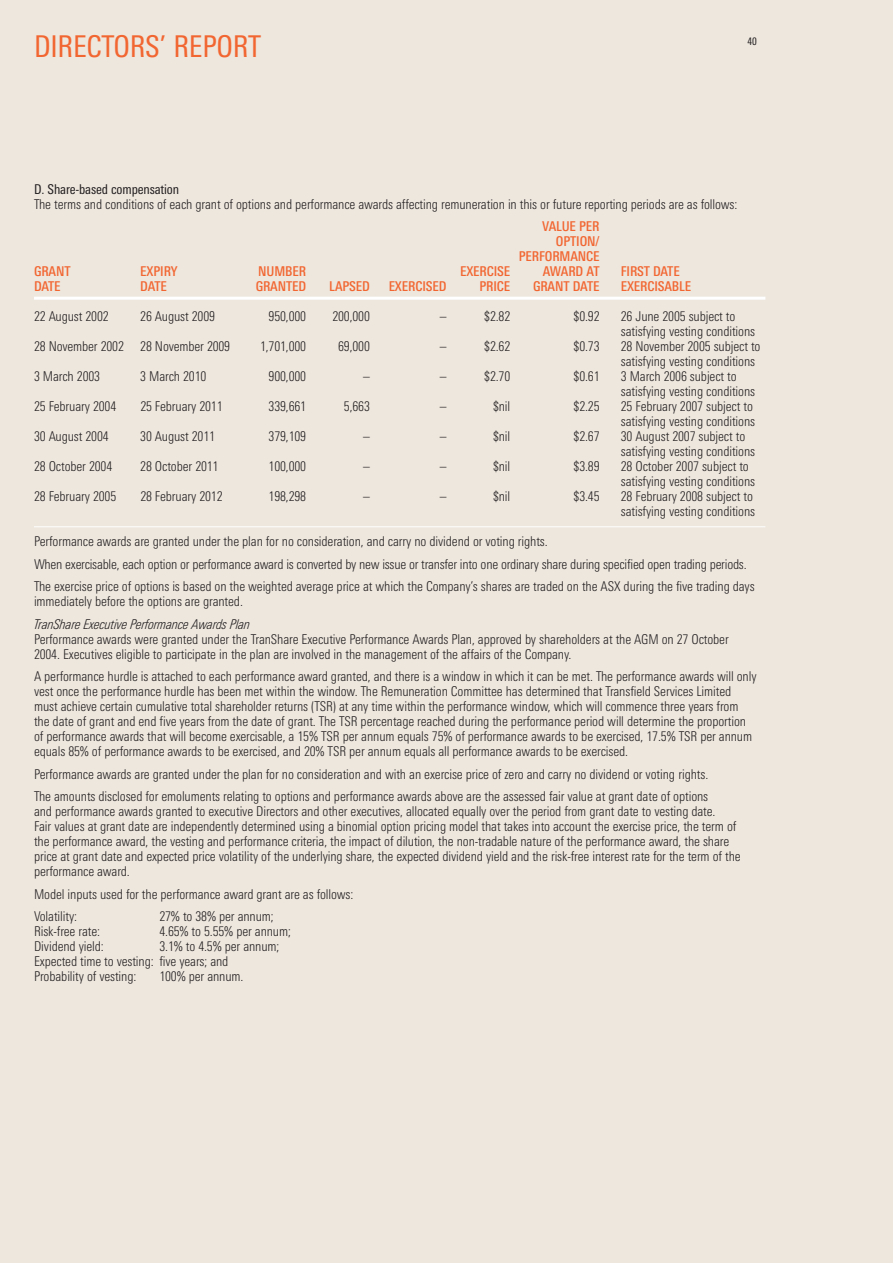
<style>
.page{position:relative;width:893px;height:1263px;background:#ede7de}
.page>*{position:absolute;margin:0;border:0;box-sizing:border-box;transform-origin:0 0}
.t1{font:condensed 30px "Linotype Univers";letter-spacing:-.01em;color:#f26631}
.t2{font:300 condensed 13.5px/15px "Linotype Univers";letter-spacing:-.01em;color:#231f20}
.t3{font:500 condensed 13.5px/15px "Linotype Univers";letter-spacing:-.01em;color:#f26631;text-align:right}
.t4{font:italic 300 condensed 13.5px "Linotype Univers";letter-spacing:-.01em;color:#231f20}
.t5{font:condensed 13.5px "Linotype Univers";letter-spacing:-.01em;color:#231f20}
.t6{font:condensed 10.5px "Linotype Univers";color:#231f20}
</style>
<div class="page">
<hr style="left:34px;top:297px;width:731px;height:3px;background:#fff">
<hr style="left:34px;top:526px;width:731px;height:1px;background:#fff">
<h1 class="t1" style="left:34px;top:36px;width:229px">DIRECTORS’ REPORT</h1>
<p class="t6" style="left:747px;top:37px;width:11px">40</p>
<p class="t5" style="left:34px;top:184px;width:147px">D. Share-based compensation</p>
<p class="t2" style="left:34px;top:198px;width:705px">The terms and conditions of each grant of options and performance awards affecting remuneration in this or future reporting periods are as follows:</p>
<p class="t3" style="left:519px;top:220px;width:82px">VALUE PER<br>OPTION/<br>PERFORMANCE</p>
<p class="t3" style="left:34px;top:265px;width:38px">GRANT</p>
<p class="t3" style="left:140px;top:265px;width:39px">EXPIRY</p>
<p class="t3" style="left:258px;top:265px;width:49px">NUMBER</p>
<p class="t3" style="left:460px;top:265px;width:52px">EXERCISE</p>
<p class="t3" style="left:543px;top:265px;width:58px">AWARD AT</p>
<p class="t3" style="left:621px;top:265px;width:60px">FIRST DATE</p>
<p class="t3" style="left:34px;top:280px;width:28px">DATE</p>
<p class="t3" style="left:140px;top:280px;width:28px">DATE</p>
<p class="t3" style="left:256px;top:280px;width:52px">GRANTED</p>
<p class="t3" style="left:329px;top:280px;width:42px">LAPSED</p>
<p class="t3" style="left:389px;top:280px;width:59px">EXERCISED</p>
<p class="t3" style="left:479px;top:280px;width:32px">PRICE</p>
<p class="t3" style="left:533px;top:280px;width:68px">GRANT DATE</p>
<p class="t3" style="left:621px;top:280px;width:72px">EXERCISABLE</p>
<p class="t2" style="left:34px;top:310px;width:76px">22 August 2002</p>
<p class="t2" style="left:140px;top:310px;width:76px">26 August 2009</p>
<p class="t2" style="left:269px;top:310px;width:39px">950,000</p>
<p class="t2" style="left:332px;top:310px;width:39px">200,000</p>
<p class="t2" style="left:440px;top:310px;width:8px">–</p>
<p class="t2" style="left:484px;top:310px;width:28px">$2.82</p>
<p class="t2" style="left:574px;top:310px;width:28px">$0.92</p>
<p class="t2" style="left:621px;top:310px;width:136px">26 June 2005 subject to satisfying vesting conditions</p>
<p class="t2" style="left:34px;top:340px;width:198px">28 November 2002 28 November 2009</p>
<p class="t2" style="left:260px;top:340px;width:48px">1,701,000</p>
<p class="t2" style="left:338px;top:340px;width:33px">69,000</p>
<p class="t2" style="left:440px;top:340px;width:8px">–</p>
<p class="t2" style="left:484px;top:340px;width:28px">$2.62</p>
<p class="t2" style="left:574px;top:340px;width:28px">$0.73</p>
<p class="t2" style="left:621px;top:340px;width:141px">28 November 2005 subject to satisfying vesting conditions</p>
<p class="t2" style="left:34px;top:370px;width:68px">3 March 2003</p>
<p class="t2" style="left:140px;top:370px;width:68px">3 March 2010</p>
<p class="t2" style="left:269px;top:370px;width:39px">900,000</p>
<p class="t2" style="left:363px;top:370px;width:8px">–</p>
<p class="t2" style="left:440px;top:370px;width:8px">–</p>
<p class="t2" style="left:484px;top:370px;width:28px">$2.70</p>
<p class="t2" style="left:574px;top:370px;width:28px">$0.61</p>
<p class="t2" style="left:621px;top:370px;width:136px">3 March 2006 subject to satisfying vesting conditions</p>
<p class="t2" style="left:34px;top:400px;width:84px">25 February 2004</p>
<p class="t2" style="left:140px;top:400px;width:84px">25 February 2011</p>
<p class="t2" style="left:269px;top:400px;width:39px">339,661</p>
<p class="t2" style="left:344px;top:400px;width:28px">5,663</p>
<p class="t2" style="left:440px;top:400px;width:8px">–</p>
<p class="t2" style="left:493px;top:400px;width:19px">$nil</p>
<p class="t2" style="left:574px;top:400px;width:28px">$2.25</p>
<p class="t2" style="left:621px;top:400px;width:136px">25 February 2007 subject to satisfying vesting conditions</p>
<p class="t2" style="left:34px;top:430px;width:76px">30 August 2004</p>
<p class="t2" style="left:140px;top:430px;width:76px">30 August 2011</p>
<p class="t2" style="left:269px;top:430px;width:39px">379,109</p>
<p class="t2" style="left:363px;top:430px;width:8px">–</p>
<p class="t2" style="left:440px;top:430px;width:8px">–</p>
<p class="t2" style="left:493px;top:430px;width:19px">$nil</p>
<p class="t2" style="left:574px;top:430px;width:28px">$2.67</p>
<p class="t2" style="left:621px;top:430px;width:136px">30 August 2007 subject to satisfying vesting conditions</p>
<p class="t2" style="left:34px;top:460px;width:80px">28 October 2004</p>
<p class="t2" style="left:140px;top:460px;width:80px">28 October 2011</p>
<p class="t2" style="left:269px;top:460px;width:39px">100,000</p>
<p class="t2" style="left:363px;top:460px;width:8px">–</p>
<p class="t2" style="left:440px;top:460px;width:8px">–</p>
<p class="t2" style="left:493px;top:460px;width:19px">$nil</p>
<p class="t2" style="left:574px;top:460px;width:28px">$3.89</p>
<p class="t2" style="left:621px;top:460px;width:136px">28 October 2007 subject to satisfying vesting conditions</p>
<p class="t2" style="left:34px;top:490px;width:84px">28 February 2005</p>
<p class="t2" style="left:140px;top:490px;width:84px">28 February 2012</p>
<p class="t2" style="left:269px;top:490px;width:39px">198,298</p>
<p class="t2" style="left:363px;top:490px;width:8px">–</p>
<p class="t2" style="left:440px;top:490px;width:8px">–</p>
<p class="t2" style="left:493px;top:490px;width:19px">$nil</p>
<p class="t2" style="left:574px;top:490px;width:28px">$3.45</p>
<p class="t2" style="left:621px;top:490px;width:136px">28 February 2008 subject to satisfying vesting conditions</p>
<p class="t2" style="left:34px;top:532px;width:722px;line-height:22.5px">Performance awards are granted under the plan for no consideration, and carry no dividend or voting rights.<br>When exercisable, each option or performance award is converted by new issue or transfer into one ordinary share during specified open trading periods.<br>The exercise price of options is based on the weighted average price at which the Company’s shares are traded on the ASX during the five trading days</p>
<p class="t2" style="left:34px;top:595px;width:210px">immediately before the options are granted.</p>
<p class="t4" style="left:34px;top:619px;width:218px">TranShare Executive Performance Awards Plan</p>
<p class="t2" style="left:34px;top:633px;width:696px">Performance awards were granted under the TranShare Executive Performance Awards Plan, approved by shareholders at the AGM on 27 October<br>2004. Executives eligible to participate in the plan are involved in the management of the affairs of the Company.</p>
<p class="t2" style="left:34px;top:670px;width:724px">A performance hurdle is attached to each performance award granted, and there is a window in which it can be met. The performance awards will only vest once the performance hurdle has been met within the window. The Remuneration Committee has determined that Transfield Services Limited must achieve certain cumulative total shareholder returns (TSR) at any time within the performance window, which will commence three years from the date of grant and end five years from the date of grant. The TSR percentage reached during the performance period will determine the proportion of performance awards that will become exercisable, a 15% TSR per annum equals 75% of performance awards to be exercised, 17.5% TSR per annum equals 85% of performance awards to be exercised, and 20% TSR per annum equals all performance awards to be exercised.</p>
<p class="t2" style="left:34px;top:764px;width:676px;line-height:22.5px">Performance awards are granted under the plan for no consideration and with an exercise price of zero and carry no dividend or voting rights.<br>The amounts disclosed for emoluments relating to options and performance awards above are the assessed fair value at grant date of options</p>
<p class="t2" style="left:34px;top:805px;width:708px">and performance awards granted to executive Directors and other executives, allocated equally over the period from grant date to vesting date.<br>Fair values at grant date are independently determined using a binomial option pricing model that takes into account the exercise price, the term of the performance award, the vesting and performance criteria, the impact of dilution, the non-tradable nature of the performance award, the share price at grant date and expected price volatility of the underlying share, the expected dividend yield and the risk-free interest rate for the term of the performance award.</p>
<p class="t2" style="left:34px;top:884px;width:321px;line-height:22.5px">Model inputs used for the performance award grant are as follows:<br>Volatility:</p>
<p class="t2" style="left:159px;top:910px;width:116px">27% to 38% per annum;</p>
<p class="t2" style="left:34px;top:925px;width:68px">Risk-free rate:</p>
<p class="t2" style="left:159px;top:925px;width:133px">4.65% to 5.55% per annum;</p>
<p class="t2" style="left:34px;top:940px;width:71px">Dividend yield:</p>
<p class="t2" style="left:34px;top:940px;width:247px;text-indent:125px">3.1% to 4.5% per annum;<br>Expected time to vesting: five years; and<br>Probability of vesting:</p>
<p class="t2" style="left:159px;top:970px;width:86px">100% per annum.</p>
</div>
